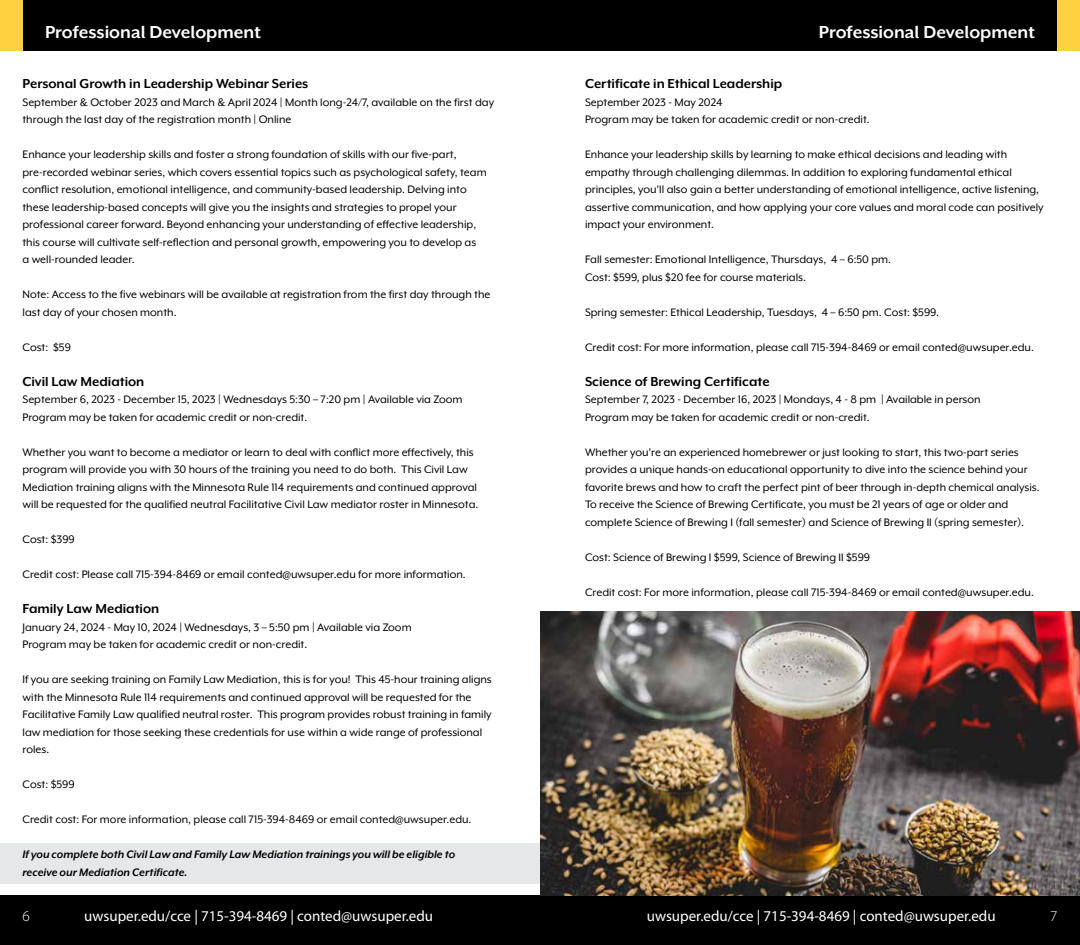
<style>
.page{position:relative;width:1080px;height:945px;background:#fff}
.page>*{position:absolute;margin:0;border:0;box-sizing:border-box;transform-origin:0 0}
.t1{font:700 20px "Mr Eaves XL San OT";color:#fff}
.t2{font:700 15px "Mr Eaves XL Mod OT";color:#000}
.t3{font:15px "Myriad Pro";color:#fff}
.t4{font:300 15px "Myriad Pro";color:#fff}
.t5{font:12.5px/17.5px "Mr Eaves XL Mod OT";color:#000}
.t6{font:italic 700 12.5px/17.5px "Mr Eaves XL Mod OT";color:#000}
</style>
<div class="page">
<div style="left:0;top:896px;width:1080px;height:49px;background:#000"></div>
<div style="left:0;top:843px;width:540px;height:40px;background:#e6e7e8"></div>
<div style="left:0;top:0;width:1080px;height:51px;background:#000"></div>
<div style="left:0;top:0;width:22px;height:50px;background:#ffd140"></div>
<div style="left:1057px;top:0;width:23px;height:50px;background:#ffd140"></div>
<img style="left:540px;top:611px;width:540px;height:285px">
<h1 class="t1" style="left:45px;top:22px;width:218px">Professional Development</h1>
<p class="t2" style="left:22px;top:76px;width:287px">Personal Growth in Leadership Webinar Series</p>
<p class="t5" style="left:22px;top:93px;width:473px">September &amp; October 2023 and March &amp; April 2024 | Month long-24/7, available on the first day through the last day of the registration month | Online</p>
<p class="t5" style="left:22px;top:146px;width:466px">Enhance your leadership skills and foster a strong foundation of skills with our five-part, pre-recorded webinar series, which covers essential topics such as psychological safety, team conflict resolution, emotional intelligence, and community-based leadership. Delving into these leadership-based concepts will give you the insights and strategies to propel your professional career forward. Beyond enhancing your understanding of effective leadership, this course will cultivate self-reflection and personal growth, empowering you to develop as<br>a well-rounded leader.</p>
<p class="t5" style="left:22px;top:286px;width:469px">Note: Access to the five webinars will be available at registration from the first day through the last day of your chosen month.</p>
<p class="t5" style="left:22px;top:338px;width:50px">Cost: $59</p>
<p class="t2" style="left:22px;top:374px;width:123px">Civil Law Mediation</p>
<p class="t5" style="left:22px;top:391px;width:442px">September 6, 2023 - December 15, 2023 | Wednesdays 5:30 – 7:20 pm | Available via Zoom<br>Program may be taken for academic credit or non-credit.</p>
<p class="t5" style="left:22px;top:443px;width:457px">Whether you want to become a mediator or learn to deal with conflict more effectively, this program will provide you with 30 hours of the training you need to do both. This Civil Law Mediation training aligns with the Minnesota Rule 114 requirements and continued approval will be requested for the qualified neutral Facilitative Civil Law mediator roster in Minnesota.</p>
<p class="t5" style="left:22px;top:531px;width:54px">Cost: $399</p>
<p class="t5" style="left:22px;top:566px;width:445px">Credit cost: Please call 715-394-8469 or email conted@uwsuper.edu for more information.</p>
<p class="t2" style="left:22px;top:601px;width:138px">Family Law Mediation</p>
<p class="t5" style="left:22px;top:618px;width:391px">January 24, 2024 - May 10, 2024 | Wednesdays, 3 – 5:50 pm | Available via Zoom<br>Program may be taken for academic credit or non-credit.</p>
<p class="t5" style="left:22px;top:671px;width:471px">If you are seeking training on Family Law Mediation, this is for you! This 45-hour training aligns with the Minnesota Rule 114 requirements and continued approval will be requested for the Facilitative Family Law qualified neutral roster. This program provides robust training in family law mediation for those seeking these credentials for use within a wide range of professional roles.</p>
<p class="t5" style="left:22px;top:776px;width:54px">Cost: $599</p>
<p class="t5" style="left:22px;top:811px;width:450px">Credit cost: For more information, please call 715-394-8469 or email conted@uwsuper.edu.</p>
<p class="t6" style="left:22px;top:846px;width:434px">If you complete both Civil Law and Family Law Mediation trainings you will be eligible to receive our Mediation Certificate.</p>
<h1 class="t1" style="left:819px;top:22px;width:218px">Professional Development</h1>
<p class="t2" style="left:585px;top:76px;width:199px">Certificate in Ethical Leadership</p>
<p class="t5" style="left:585px;top:93px;width:286px">September 2023 - May 2024<br>Program may be taken for academic credit or non-credit.</p>
<p class="t5" style="left:585px;top:146px;width:460px">Enhance your leadership skills by learning to make ethical decisions and leading with empathy through challenging dilemmas. In addition to exploring fundamental ethical principles, you’ll also gain a better understanding of emotional intelligence, active listening, assertive communication, and how applying your core values and moral code can positively impact your environment.</p>
<p class="t5" style="left:585px;top:251px;width:308px">Fall semester: Emotional Intelligence, Thursdays, 4 – 6:50 pm.<br>Cost: $599, plus $20 fee for course materials.</p>
<p class="t5" style="left:585px;top:303px;width:356px">Spring semester: Ethical Leadership, Tuesdays, 4 – 6:50 pm. Cost: $599.</p>
<p class="t5" style="left:585px;top:338px;width:450px">Credit cost: For more information, please call 715-394-8469 or email conted@uwsuper.edu.</p>
<p class="t2" style="left:585px;top:374px;width:186px">Science of Brewing Certificate</p>
<p class="t5" style="left:585px;top:391px;width:397px">September 7, 2023 - December 16, 2023 | Mondays, 4 - 8 pm | Available in person<br>Program may be taken for academic credit or non-credit.</p>
<p class="t5" style="left:585px;top:443px;width:456px">Whether you’re an experienced homebrewer or just looking to start, this two-part series provides a unique hands-on educational opportunity to dive into the science behind your favorite brews and how to craft the perfect pint of beer through in-depth chemical analysis.<br>To receive the Science of Brewing Certificate, you must be 21 years of age or older and complete Science of Brewing I (fall semester) and Science of Brewing II (spring semester).</p>
<p class="t5" style="left:585px;top:548px;width:287px">Cost: Science of Brewing I $599, Science of Brewing II $599</p>
<p class="t5" style="left:585px;top:583px;width:450px">Credit cost: For more information, please call 715-394-8469 or email conted@uwsuper.edu.</p>
<p class="t3" style="left:84px;top:906px;width:350px">uwsuper.edu/cce | 715-394-8469 | conted@uwsuper.edu</p>
<p class="t3" style="left:647px;top:906px;width:350px">uwsuper.edu/cce | 715-394-8469 | conted@uwsuper.edu</p>
<p class="t4" style="left:22px;top:908px;width:9px">6</p>
<p class="t4" style="left:1050px;top:908px;width:9px">7</p>
</div>
